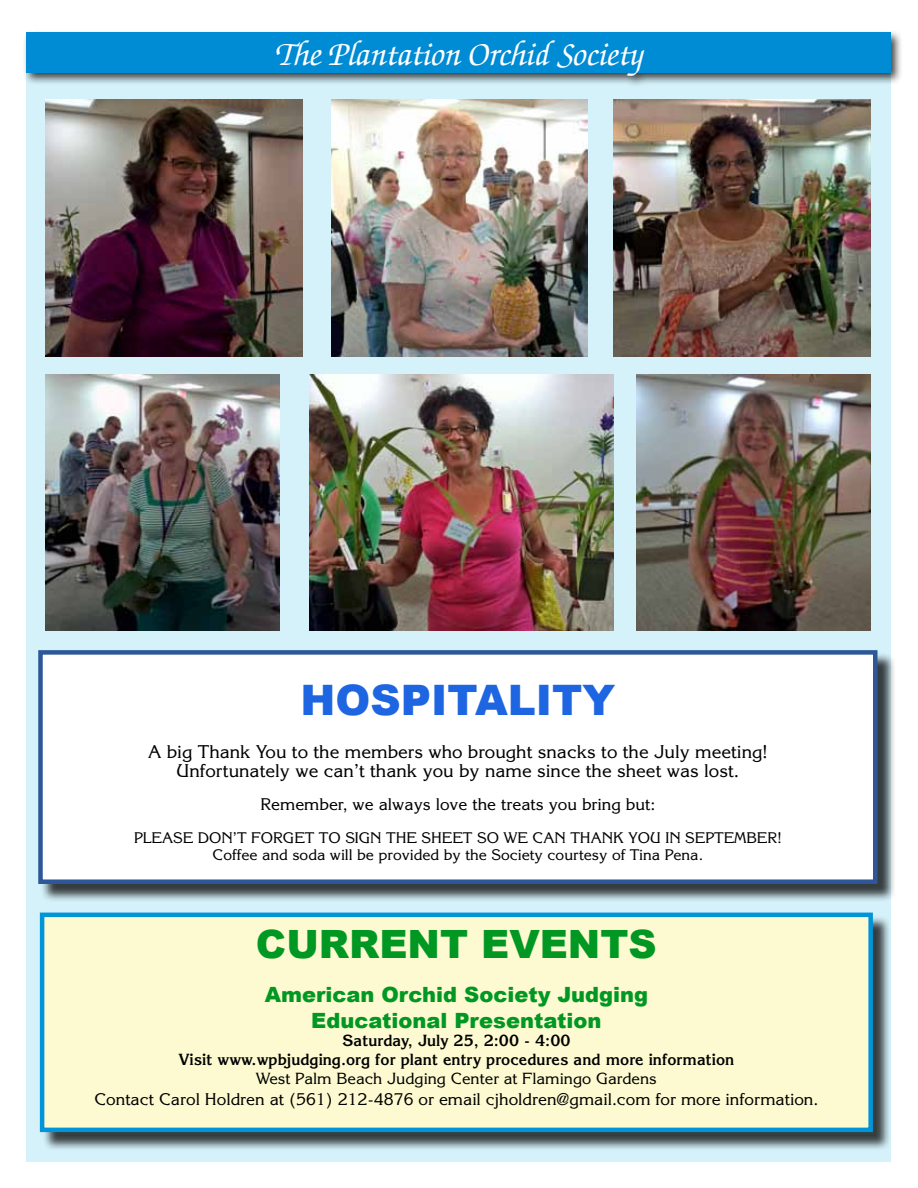
<style>
.page{position:relative;width:918px;height:1188px;background:#fff}
.page>*{position:absolute;margin:0;border:0;box-sizing:border-box;transform-origin:0 0}
.t1{font:900 42px "Arial";color:#1e65e2}
.t2{font:900 39px "Arial";color:#009823}
.t3{font:italic 500 34.5px "Zapf Chancery";color:#fff}
.t4{font:900 21px/25.2px "Arial";color:#009823;text-align:center}
.t5{font:18px/19.5px "Korinna";color:#000;text-align:center}
.t6{font:16.5px "Korinna";color:#000}
.t7{font:700 15.75px/18.8px "Korinna";color:#000;text-align:center}
.t8{font:15.75px "Korinna";color:#000}
.t9{font:15px/16.5px "Korinna";color:#000;text-align:center}
</style>
<div class="page">
<div style="left:26px;top:33px;width:864px;height:1128px;background:#d5f1fa"></div>
<div style="left:22px;top:29px;width:881px;height:59px;background:#000;opacity:.75"></div>
<div style="left:26px;top:33px;width:864px;height:40px;background:#008bd5"></div>
<img style="left:45px;top:99px;width:257px;height:257px">
<img style="left:331px;top:99px;width:257px;height:257px">
<img style="left:310px;top:374px;width:304px;height:257px">
<img style="left:614px;top:99px;width:257px;height:257px">
<img style="left:636px;top:374px;width:235px;height:257px">
<img style="left:45px;top:374px;width:235px;height:257px">
<div style="left:40px;top:652px;width:856px;height:250px;background:#000;opacity:.75"></div>
<div style="left:40px;top:652px;width:835px;height:230px;background:#fff"></div>
<div style="left:38px;top:650px;width:840px;height:234px;border:4px solid #2d5798"></div>
<div style="left:42px;top:915px;width:850px;height:236px;background:#000;opacity:.75"></div>
<div style="left:42px;top:915px;width:829px;height:215px;background:#fdfad1"></div>
<div style="left:40px;top:913px;width:833px;height:219px;border:4px solid #0095d8"></div>
<h3 class="t3" style="left:275px;top:36px;width:369px">The Plantation Orchid Society</h3>
<h1 class="t1" style="left:301px;top:669px;width:316px">HOSPITALITY</h1>
<p class="t5" style="left:148px;top:742px;width:621px">A big Thank You to the members who brought snacks to the July meeting!<br>Unfortunately we can’t thank you by name since the sheet was lost.</p>
<p class="t6" style="left:260px;top:794px;width:396px">Remember, we always love the treats you bring but:</p>
<p class="t9" style="left:134px;top:830px;width:649px">PLEASE DON’T FORGET TO SIGN THE SHEET SO WE CAN THANK YOU IN SEPTEMBER!<br>Coffee and soda will be provided by the Society courtesy of Tina Pena.</p>
<h2 class="t2" style="left:256px;top:916px;width:402px">CURRENT EVENTS</h2>
<p class="t4" style="left:265px;top:982px;width:385px">American Orchid Society Judging<br>Educational Presentation</p>
<p class="t7" style="left:178px;top:1031px;width:557px">Saturday, July 25, 2:00 - 4:00<br>Visit www.wpbjudging.org for plant entry procedures and more information</p>
<p class="t8" style="left:256px;top:1068px;width:402px">West Palm Beach Judging Center at Flamingo Gardens</p>
<p class="t6" style="left:94px;top:1089px;width:726px">Contact Carol Holdren at (561) 212-4876 or email cjholdren@gmail.com for more information.</p>
</div>
